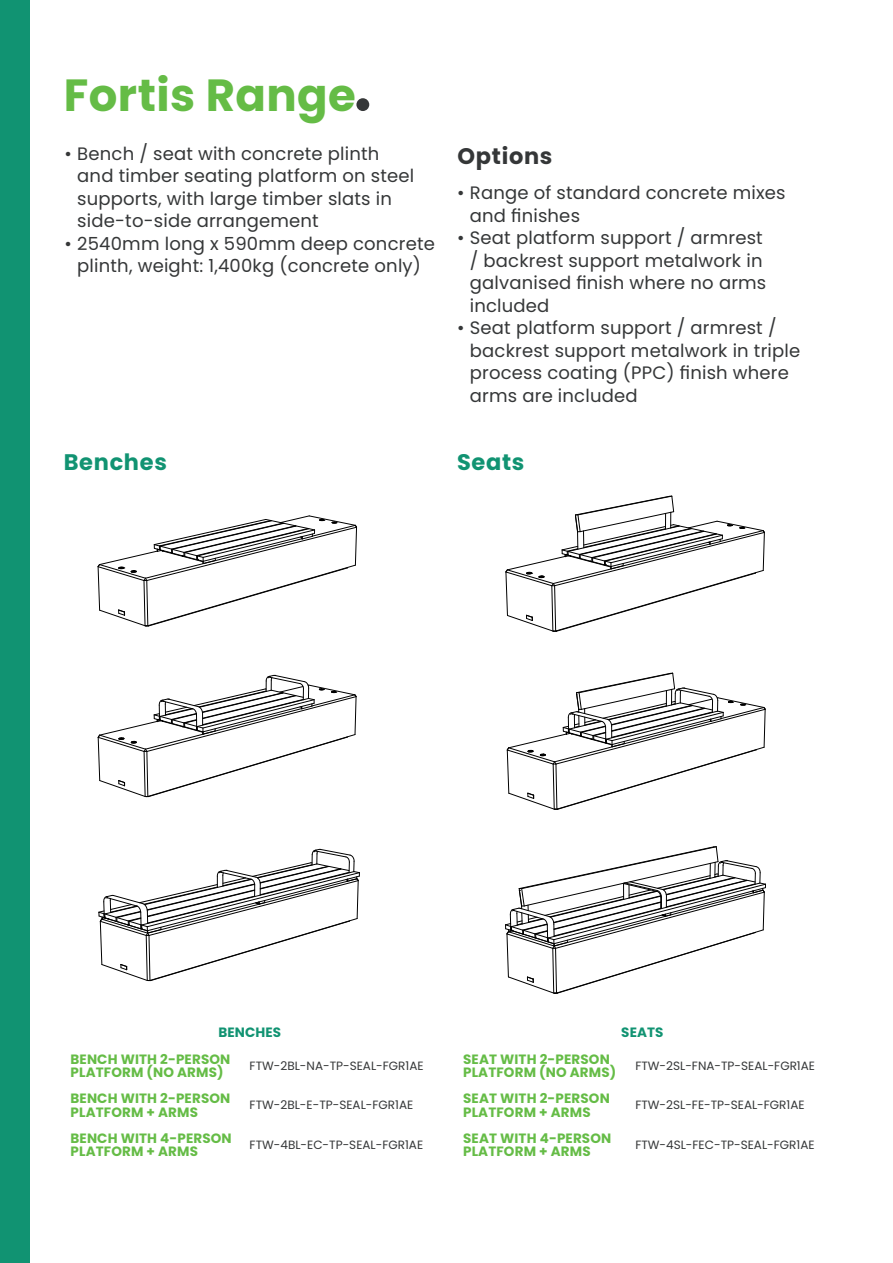
<style>
.page{position:relative;width:893px;height:1263px;background:#fff}
.page>*{position:absolute;margin:0;border:0;box-sizing:border-box;transform-origin:0 0}
.t1{font:700 45px "Poppins";letter-spacing:.01em;color:#65bc46}
.t2{font:700 22.5px "Poppins";letter-spacing:.03em;color:#119372}
.t3{font:700 22.5px "Poppins";letter-spacing:.03em;color:#353738}
.t4{font:18px/22.5px "Poppins";letter-spacing:.01em;color:#353738}
.t5{font:700 13.5px/13.5px "Poppins";letter-spacing:.01em;color:#65bc46}
.t6{font:700 13.5px "Poppins";letter-spacing:.01em;color:#119372}
.t7{font:12px "Poppins";color:#353738}
</style>
<div class="page">
<div style="left:0;top:0;width:30px;height:1263px;background:#119372"></div>
<div style="left:356px;top:98px;width:13px;height:13px;background:#353738;border-radius:50%"></div>
<svg style="left:97px;top:515px;width:260px;height:112px"></svg>
<svg style="left:97px;top:675px;width:260px;height:122px"></svg>
<svg style="left:98px;top:849px;width:262px;height:132px"></svg>
<svg style="left:505px;top:496px;width:260px;height:136px"></svg>
<svg style="left:506px;top:673px;width:260px;height:137px"></svg>
<svg style="left:505px;top:846px;width:261px;height:148px"></svg>
<h1 class="t1" style="left:64px;top:69px;width:294px">Fortis Range</h1>
<p class="t4" style="left:77px;top:142px;width:338px;text-indent:-13px">• Bench / seat with concrete plinth and timber seating platform on steel supports, with large timber slats in side-to-side arrangement</p>
<p class="t4" style="left:65px;top:232px;width:372px;text-align:center">• 2540mm long x 590mm deep concrete plinth, weight: 1,400kg (concrete only)</p>
<p class="t3" style="left:458px;top:143px;width:96px">Options</p>
<p class="t4" style="left:470px;top:182px;width:317px;text-indent:-13px">• Range of standard concrete mixes and finishes</p>
<p class="t4" style="left:470px;top:227px;width:298px;text-indent:-13px">• Seat platform support / armrest / backrest support metalwork in galvanised finish where no arms included</p>
<p class="t4" style="left:470px;top:317px;width:332px;text-indent:-13px">• Seat platform support / armrest / backrest support metalwork in triple process coating (PPC) finish where arms are included</p>
<p class="t2" style="left:64px;top:449px;width:105px">Benches</p>
<p class="t2" style="left:457px;top:449px;width:69px">Seats</p>
<p class="t6" style="left:218px;top:1025px;width:64px">BENCHES</p>
<p class="t5" style="left:71px;top:1052px;width:161px">BENCH WITH 2-PERSON<br>PLATFORM (NO ARMS)</p>
<p class="t7" style="left:250px;top:1058px;width:175px">FTW-2BL-NA-TP-SEAL-FGR1AE</p>
<p class="t5" style="left:71px;top:1092px;width:161px">BENCH WITH 2-PERSON<br>PLATFORM + ARMS</p>
<p class="t7" style="left:250px;top:1098px;width:165px">FTW-2BL-E-TP-SEAL-FGR1AE</p>
<p class="t5" style="left:71px;top:1131px;width:163px">BENCH WITH 4-PERSON<br>PLATFORM + ARMS</p>
<p class="t7" style="left:250px;top:1138px;width:175px">FTW-4BL-EC-TP-SEAL-FGR1AE</p>
<p class="t6" style="left:621px;top:1025px;width:44px">SEATS</p>
<p class="t5" style="left:463px;top:1052px;width:155px">SEAT WITH 2-PERSON<br>PLATFORM (NO ARMS)</p>
<p class="t7" style="left:635px;top:1058px;width:181px">FTW-2SL-FNA-TP-SEAL-FGR1AE</p>
<p class="t5" style="left:463px;top:1092px;width:148px">SEAT WITH 2-PERSON<br>PLATFORM + ARMS</p>
<p class="t7" style="left:635px;top:1098px;width:171px">FTW-2SL-FE-TP-SEAL-FGR1AE</p>
<p class="t5" style="left:463px;top:1131px;width:150px">SEAT WITH 4-PERSON<br>PLATFORM + ARMS</p>
<p class="t7" style="left:635px;top:1138px;width:181px">FTW-4SL-FEC-TP-SEAL-FGR1AE</p>
</div>
